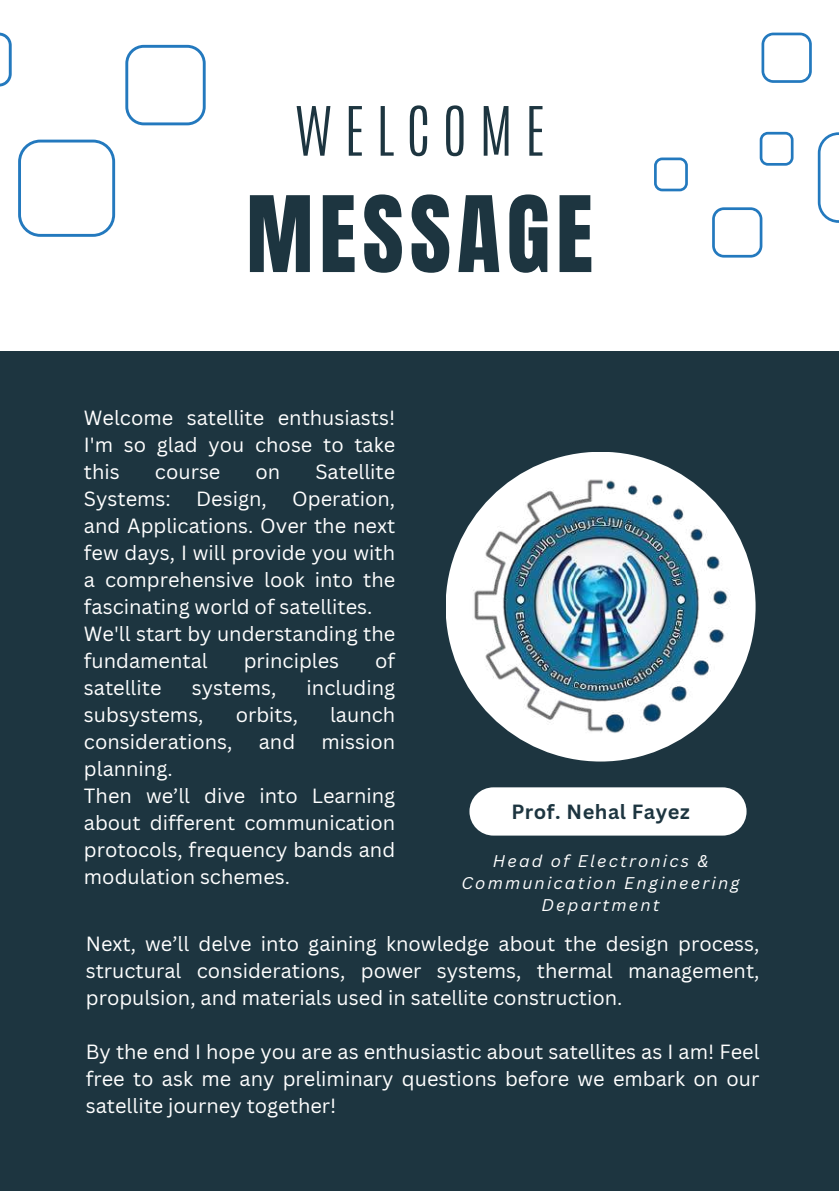
<style>
.page{position:relative;width:839px;height:1191px;background:#fff}
.page>*{position:absolute;margin:0;border:0;box-sizing:border-box;transform-origin:0 0}
.t1{font:89.4px "Anton";letter-spacing:.07em;color:#1d3540}
.t2{font:300 57.8px "Antonio";letter-spacing:.205em;color:#1d3540}
.t3{font:20px/27px "Canva Sans";color:#fff;text-align:justify}
.t4{font:700 20px "Canva Sans";letter-spacing:.025em;color:#1d3540}
.t5{font:italic 16.6px/22.2px "Canva Sans";letter-spacing:.13em;color:#fff;text-align:center}
</style>
<div class="page">
<div style="left:0;top:0;width:838px;height:1191px;background:#1d3540"></div>
<div style="left:0;top:0;width:838px;height:351px;background:#fff"></div>
<div style="left:445px;top:452px;width:310px;height:310px;background:#fff;border-radius:50%"></div>
<img style="left:469px;top:476px;width:262px;height:262px;border-radius:50%">
<div style="left:469px;top:787px;width:277px;height:49px;background:#fff;border-radius:24px"></div>
<svg style="left:0;top:33px;width:12px;height:54px"></svg>
<svg style="left:18px;top:140px;width:97px;height:97px"></svg>
<svg style="left:125px;top:45px;width:81px;height:80px"></svg>
<svg style="left:761px;top:33px;width:50px;height:50px"></svg>
<svg style="left:817px;top:132px;width:21px;height:91px"></svg>
<svg style="left:759px;top:132px;width:34px;height:34px"></svg>
<svg style="left:712px;top:207px;width:50px;height:51px"></svg>
<svg style="left:654px;top:158px;width:33px;height:33px"></svg>
<h2 class="t2" style="left:294px;top:90px;width:252px">WELCOME</h2>
<h1 class="t1" style="left:246px;top:170px;width:348px">MESSAGE</h1>
<p class="t3" style="left:84px;top:404px;width:313px">Welcome satellite enthusiasts!<br>I'm so glad you chose to take this</p>
<p class="t3" style="left:155px;top:458px;width:67px">course</p>
<p class="t3" style="left:255px;top:458px;width:26px">on</p>
<p class="t3" style="left:315px;top:458px;width:81px">Satellite</p>
<p class="t3" style="left:84px;top:485px;width:88px">Systems:</p>
<p class="t3" style="left:196px;top:485px;width:72px">Design,</p>
<p class="t3" style="left:84px;top:485px;width:313px;text-align:left;text-indent:208px">Operation, and Applications. Over the next few days, I will provide you with a comprehensive look into the fascinating world of satellites.<br>We'll start by understanding the fundamental</p>
<p class="t3" style="left:244px;top:647px;width:97px">principles</p>
<p class="t3" style="left:375px;top:647px;width:22px">of</p>
<p class="t3" style="left:84px;top:674px;width:79px">satellite</p>
<p class="t3" style="left:192px;top:674px;width:86px">systems,</p>
<p class="t3" style="left:306px;top:674px;width:90px">including</p>
<p class="t3" style="left:84px;top:701px;width:121px">subsystems,</p>
<p class="t3" style="left:236px;top:701px;width:64px">orbits,</p>
<p class="t3" style="left:330px;top:701px;width:67px">launch</p>
<p class="t3" style="left:84px;top:728px;width:150px">considerations,</p>
<p class="t3" style="left:259px;top:728px;width:38px">and</p>
<p class="t3" style="left:321px;top:728px;width:75px">mission</p>
<p class="t3" style="left:84px;top:755px;width:313px;text-align:left">planning.<br>Then we’ll dive into Learning about different communication protocols, frequency bands and modulation schemes.</p>
<p class="t4" style="left:511px;top:798px;width:180px">Prof. Nehal Fayez</p>
<p class="t5" style="left:461px;top:849px;width:279px">Head of Electronics &amp;<br>Communication Engineering<br>Department</p>
<p class="t3" style="left:86px;top:929px;width:675px">Next, we’ll delve into gaining knowledge about the design process, structural considerations, power systems, thermal management, propulsion, and materials used in satellite construction.</p>
<p class="t3" style="left:86px;top:1037px;width:675px">By the end I hope you are as enthusiastic about satellites as I am! Feel free to ask me any preliminary questions before we embark on our satellite journey together!</p>
</div>
